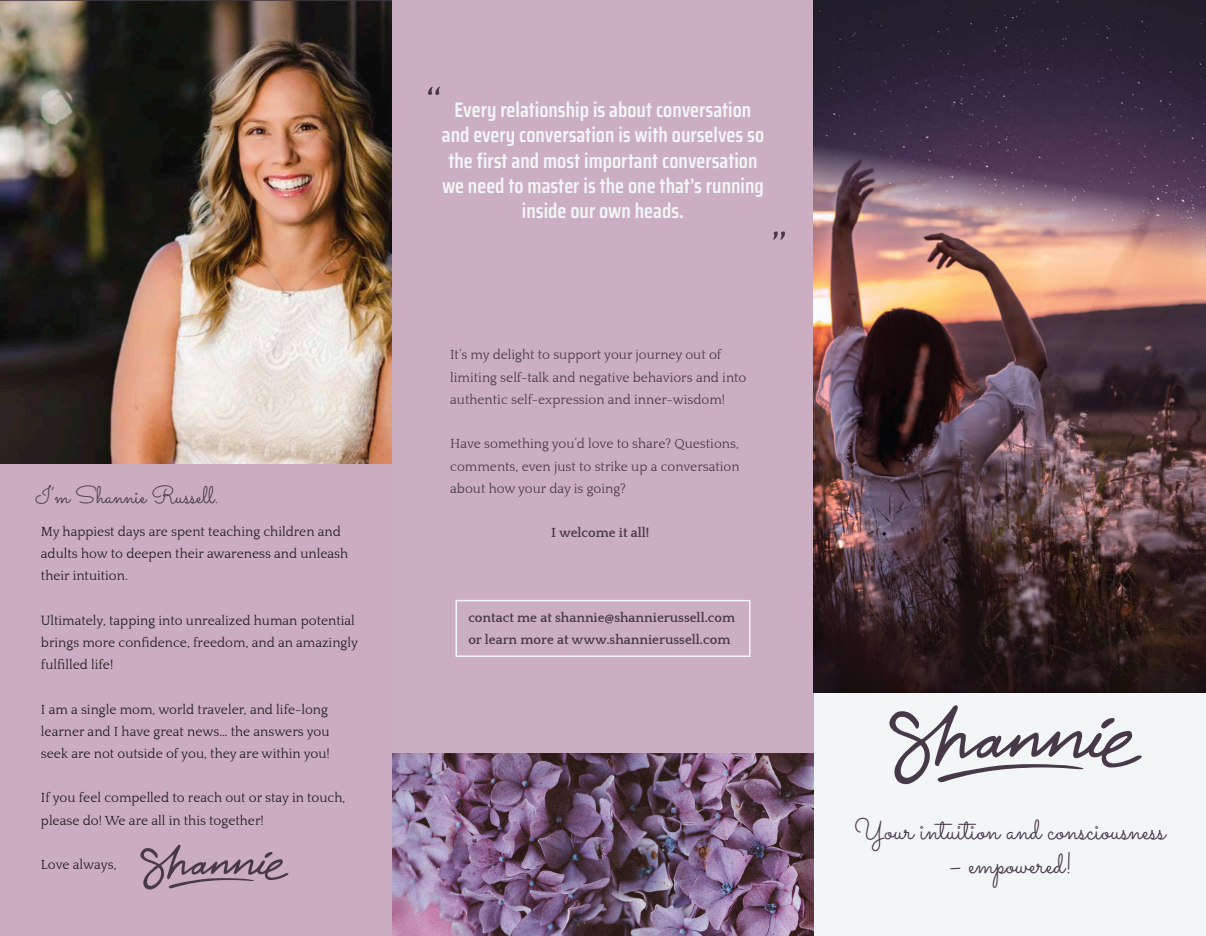
<style>
.page{position:relative;width:1206px;height:936px;background:#fff}
.page>*{position:absolute;margin:0;border:0;box-sizing:border-box;transform-origin:0 0}
.Bulleted_List{font:30px "Sacramento";color:#483949}
.Bulleted_List-2{font:24px "Sacramento";color:#483949}
.Bulleted_List-3{font:600 21px/25.2px "Saira Condensed";color:#f3f6f7;text-align:center}
.Bulleted_List-4{font:13.5px/22.2px "Quattrocento";color:#231f20}
.Bulleted_List-5{font:13.5px/22.2px "Quattrocento";color:#483949}
.Bulleted_List-6{font:700 13.5px "Quattrocento";color:#483949}
</style>
<div class="page">
<div style="left:813px;top:0;width:392px;height:935px;background:#f3f6f7"></div>
<div style="left:0;top:0;width:392px;height:935px;background:#cbacc0"></div>
<img style="left:0;top:0;width:392px;height:463px">
<div style="left:392px;top:0;width:421px;height:935px;background:#cbaec1"></div>
<img style="left:813px;top:0;width:392px;height:146px">
<svg style="left:889px;top:705px;width:252px;height:78px"></svg>
<svg style="left:140px;top:844px;width:148px;height:45px"></svg>
<img style="left:392px;top:753px;width:421px;height:182px">
<svg style="left:428px;top:87px;width:12px;height:8px"></svg>
<svg style="left:773px;top:231px;width:11px;height:8px"></svg>
<div style="left:455px;top:599px;width:295px;height:57px;border:2px solid #f3f6f7"></div>
<img style="left:813px;top:146px;width:392px;height:546px">
<p class="Bulleted_List-2" style="left:36px;top:480px;width:185px">I’m Shannie Russell.</p>
<p class="Bulleted_List-4" style="left:41px;top:520px;width:309px">My happiest days are spent teaching children and adults how to deepen their awareness and unleash their intuition.</p>
<p class="Bulleted_List-4" style="left:41px;top:609px;width:318px">Ultimately, tapping into unrealized human potential brings more confidence, freedom, and an amazingly fulfilled life!</p>
<p class="Bulleted_List-4" style="left:41px;top:698px;width:290px">I am a single mom, world traveler, and life-long learner and I have great news… the answers you seek are not outside of you, they are within you!</p>
<p class="Bulleted_List-4" style="left:41px;top:787px;width:306px">If you feel compelled to reach out or stay in touch, please do! We are all in this together!</p>
<p class="Bulleted_List-4" style="left:41px;top:853px;width:77px">Love always,</p>
<p class="Bulleted_List-3" style="left:441px;top:97px;width:324px">Every relationship is about conversation and every conversation is with ourselves so the first and most important conversation we need to master is the one that’s running inside our own heads.</p>
<p class="Bulleted_List-5" style="left:450px;top:344px;width:297px">It’s my delight to support your journey out of limiting self-talk and negative behaviors and into authentic self-expression and inner-wisdom!</p>
<p class="Bulleted_List-5" style="left:450px;top:433px;width:291px;text-align:justify">Have something you’d love to share? Questions, comments, even just to strike up a conversation about how your day is going?</p>
<p class="Bulleted_List-6" style="left:551px;top:525px;width:100px">I welcome it all!</p>
<p class="Bulleted_List-6" style="left:468px;top:609px;width:268px">contact me at shannie@shannierussell.com</p>
<p class="Bulleted_List-6" style="left:468px;top:632px;width:263px">or learn more at www.shannierussell.com</p>
<p class="Bulleted_List" style="left:853px;top:810px;width:313px">Your intuition and consciousness</p>
<p class="Bulleted_List" style="left:946px;top:845px;width:127px">– empowered!</p>
</div>
